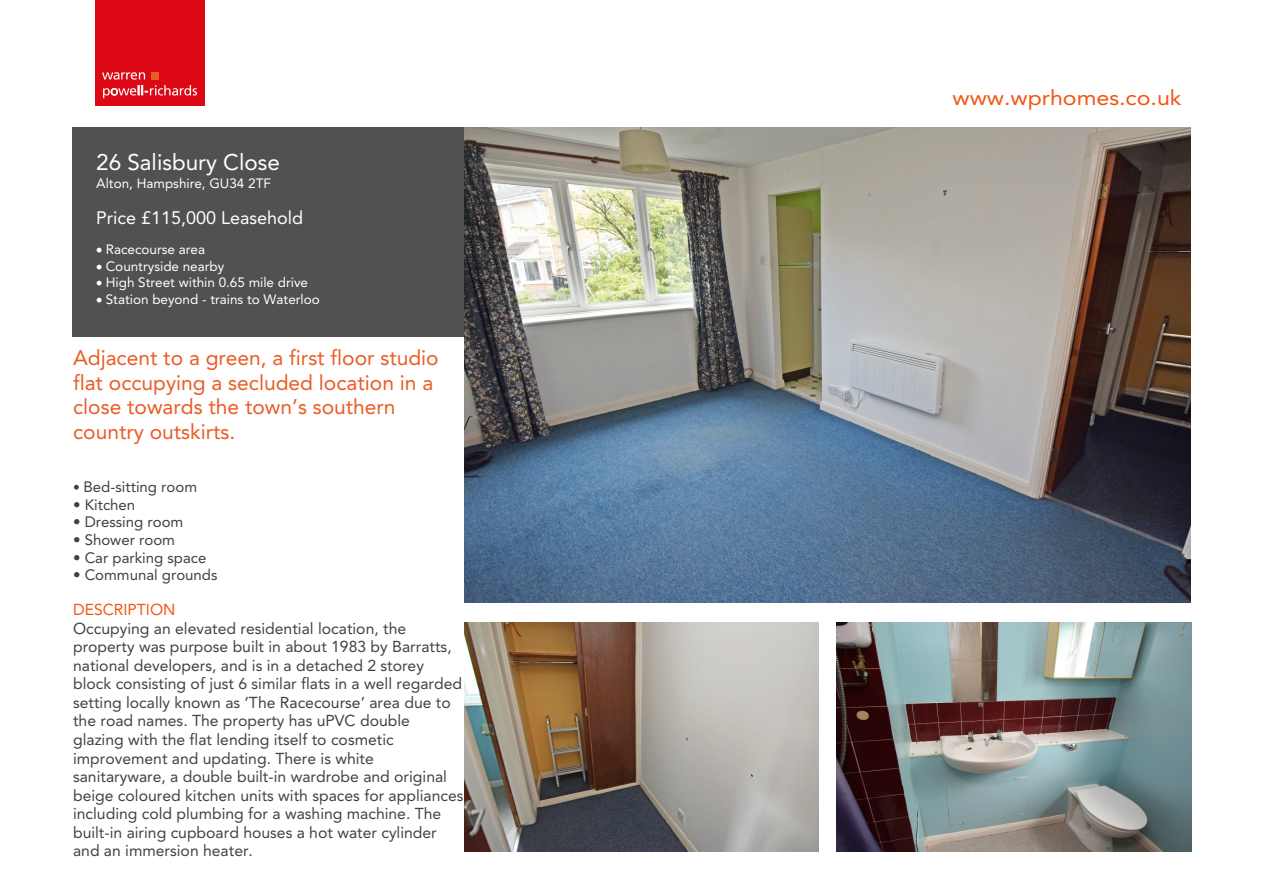
<style>
.page{position:relative;width:1263px;height:893px;background:#fff}
.page>*{position:absolute;margin:0;border:0;box-sizing:border-box;transform-origin:0 0}
.t1{font:22.5px "Avenir LT Std";color:#fff}
.t2{font:21px/24.8px "Avenir LT Std";color:#eb5b25}
.t3{font:21px "Avenir LT Std";color:#f25513;scale:1.11 1}
.t4{font:18px "Avenir LT Std";color:#fff}
.t5{font:15.75px/18.6px "Avenir LT Std";color:#424242}
.t6{font:15.75px "Avenir LT Std";color:#f25513}
.t7{font:15px "Avenir LT Std";color:#404040}
.t8{font:13.5px/17px "Avenir LT Std";color:#fff}
.s1{font-size:13.5px}
</style>
<div class="page">
<div style="left:96px;top:0;width:109px;height:105px;background:#dc0814"></div>
<svg style="left:102px;top:72px;width:95px;height:26px"></svg>
<div style="left:151px;top:72px;width:8px;height:8px;background:#eb5b25"></div>
<div style="left:72px;top:127px;width:392px;height:209px;background:#515151"></div>
<img style="left:465px;top:128px;width:725px;height:475px">
<img style="left:465px;top:622px;width:354px;height:230px">
<img style="left:837px;top:622px;width:354px;height:230px">
<h1 class="t1" style="left:96px;top:153px;width:185px">26 Salisbury Close</h1>
<p class="t8" style="left:96px;top:176px;width:176px">Alton, Hampshire, GU34 2TF</p>
<p class="t4" style="left:96px;top:211px;width:208px">Price £115,000 Leasehold</p>
<p class="t8" style="left:106px;top:242px;width:216px">Racecourse area<br>Countryside nearby<br>High Street within 0.65 mile drive<br>Station beyond - trains to Waterloo</p>
<h2 class="t2" style="left:73px;top:347px;width:367px">Adjacent to a green, a first floor studio flat occupying a secluded location in a close towards the town’s southern country outskirts.</h2>
<p class="t7" style="left:73px;top:481px;width:126px"><span class="s1">•</span> Bed-sitting room</p>
<p class="t7" style="left:73px;top:498px;width:64px">• Kitchen</p>
<p class="t7" style="left:73px;top:516px;width:112px">• Dressing room</p>
<p class="t7" style="left:73px;top:534px;width:103px">• Shower room</p>
<p class="t7" style="left:73px;top:551px;width:135px">• Car parking space</p>
<p class="t7" style="left:73px;top:569px;width:146px">• Communal grounds</p>
<p class="t6" style="left:73px;top:603px;width:104px">DESCRIPTION</p>
<p class="t5" style="left:73px;top:620px;width:392px">Occupying an elevated residential location, the property was purpose built in about 1983 by Barratts, national developers, and is in a detached 2 storey block consisting of just 6 similar flats in a well regarded setting locally known as ‘The Racecourse’ area due to the road names. The property has uPVC double glazing with the flat lending itself to cosmetic improvement and updating. There is white sanitaryware, a double built-in wardrobe and original beige coloured kitchen units with spaces for appliances including cold plumbing for a washing machine. The built-in airing cupboard houses a hot water cylinder and an immersion heater.</p>
<h2 class="t3" style="left:952px;top:89px;width:208px">www.wprhomes.co.uk</h2>
</div>
